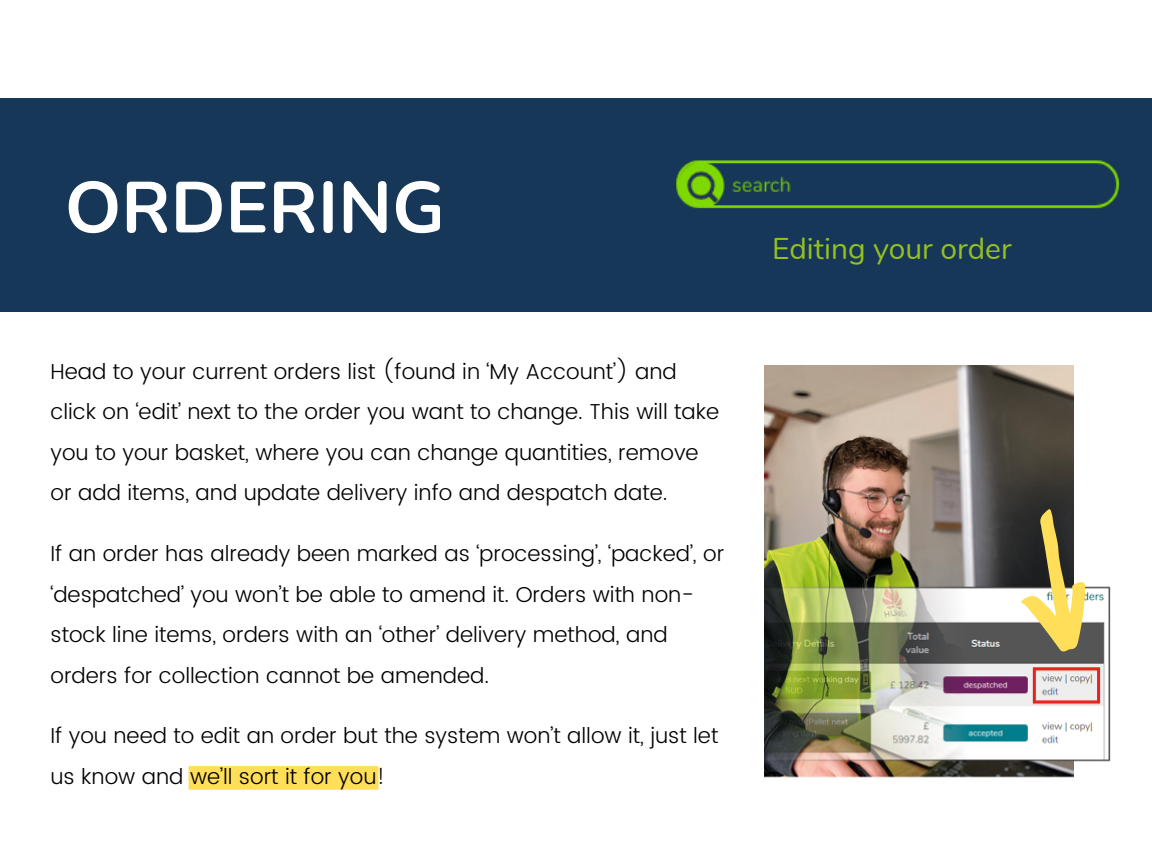
<style>
.page{position:relative;width:1152px;height:864px;background:#fff}
.page>*{position:absolute;margin:0;border:0;box-sizing:border-box;transform-origin:0 0}
.t1{font:700 72px "Nunito";color:#fff}
.t2{font:30px "Nunito";color:#95c11f}
.t3{font:300 21.6px/40.5px "Poppins";color:#000}
</style>
<div class="page">
<div style="left:0;top:98px;width:1152px;height:213px;background:#173758"></div>
<div style="left:189px;top:766px;width:190px;height:24px;background:#ffde59"></div>
<img style="left:676px;top:160px;width:444px;height:49px">
<img style="left:765px;top:365px;width:346px;height:413px">
<svg style="left:1012px;top:506px;width:80px;height:150px"></svg>
<p class="t1" style="left:65px;top:160px;width:382px">ORDERING</p>
<p class="t3" style="left:51px;top:351px;width:670px">Head to your current orders list (found in ‘My Account’) and click on ‘edit’ next to the order you want to change. This will take you to your basket, where you can change quantities, remove or add items, and update delivery info and despatch date.</p>
<p class="t3" style="left:51px;top:534px;width:675px">If an order has already been marked as ‘processing’, ‘packed’, or ‘despatched’ you won’t be able to amend it. Orders with non&shy;stock line items, orders with an ‘other’ delivery method, and orders for collection cannot be amended.</p>
<p class="t3" style="left:51px;top:716px;width:669px">If you need to edit an order but the system won’t allow it, just let us know and we’ll sort it for you!</p>
<p class="t2" style="left:772px;top:228px;width:241px">Editing your order</p>
</div>
